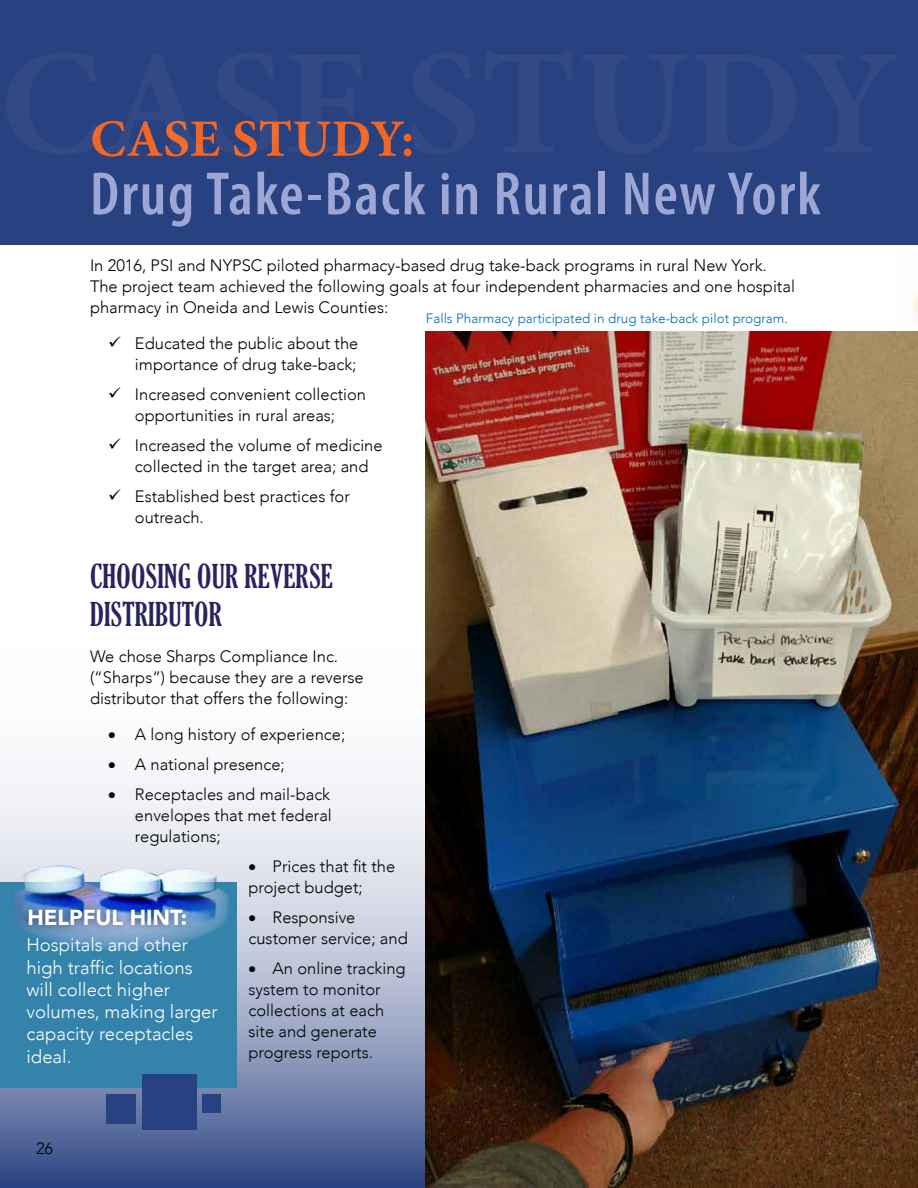
<style>
.page{position:relative;width:918px;height:1188px;background:#fff}
.page>*{position:absolute;margin:0;border:0;box-sizing:border-box;transform-origin:0 0}
.t1{font:600 condensed 61.5px "Myriad Pro";letter-spacing:.03em;color:#9da6d4}
.t2{font:700 52.5px "Minion Pro";color:#f26522}
.t3{font:extra-condensed 31.5px/37.8px "Gloucester";letter-spacing:.01em;color:#27235e}
.t4{font:900 21.6px "Avenir";color:#fff}
.t5{font:300 18.6px/22.4px "Avenir";color:#fff}
.t6{font:300 16.5px/21px "Avenir";color:#000}
.t7{font:300 13.5px "Avenir";color:#0071ae}
</style>
<div class="page">
<svg style="left:0;top:331px;width:426px;height:857px"></svg>
<div style="left:0;top:0;width:918px;height:245px;background:#284181"></div>
<div style="left:0;top:882px;width:237px;height:206px;background:#3483aa"></div>
<img style="left:4px;top:865px;width:227px;height:71px">
<div style="left:142px;top:1074px;width:54px;height:56px;background:#284181"></div>
<div style="left:203px;top:1094px;width:18px;height:19px;background:#284181"></div>
<div style="left:107px;top:1094px;width:29px;height:30px;background:#284181"></div>
<img style="left:13px;top:892px;width:190px;height:59px">
<img style="left:426px;top:331px;width:492px;height:857px">
<svg style="left:121px;top:349px;width:16px;height:1px"></svg>
<svg style="left:121px;top:400px;width:16px;height:1px"></svg>
<svg style="left:121px;top:451px;width:16px;height:1px"></svg>
<svg style="left:121px;top:502px;width:16px;height:1px"></svg>
<h2 class="t2" style="left:90px;top:102px;width:325px">CASE STUDY:</h2>
<h1 class="t1" style="left:90px;top:156px;width:732px">Drug Take-Back in Rural New York</h1>
<p class="t6" style="left:90px;top:255px;width:706px">In 2016, PSI and NYPSC piloted pharmacy-based drug take-back programs in rural New York.<br>The project team achieved the following goals at four independent pharmacies and one hospital pharmacy in Oneida and Lewis Counties:</p>
<p class="t6" style="left:108px;top:333px;width:252px;text-align:right">✓ Educated the public about the importance of drug take-back;</p>
<p class="t6" style="left:108px;top:384px;width:260px;text-align:center">✓ Increased convenient collection opportunities in rural areas;</p>
<p class="t6" style="left:135px;top:435px;width:249px;text-indent:-27px">✓ Increased the volume of medicine collected in the target area; and</p>
<p class="t6" style="left:135px;top:486px;width:216px;text-indent:-27px">✓ Established best practices for outreach.</p>
<p class="t7" style="left:426px;top:310px;width:364px">Falls Pharmacy participated in drug take-back pilot program.</p>
<h3 class="t3" style="left:90px;top:558px;width:244px">CHOOSING OUR REVERSE<br>DISTRIBUTOR</h3>
<p class="t6" style="left:90px;top:646px;width:275px">We chose Sharps Compliance Inc. (“Sharps”) because they are a reverse distributor that offers the following:</p>
<p class="t6" style="left:108px;top:724px;width:239px">• A long history of experience;</p>
<p class="t6" style="left:108px;top:754px;width:178px">• A national presence;</p>
<p class="t6" style="left:135px;top:784px;width:198px;text-align:justify;text-indent:-27px">• Receptacles and mail-back envelopes that met federal regulations;</p>
<p class="t6" style="left:249px;top:856px;width:148px">• Prices that fit the project budget;</p>
<p class="t6" style="left:249px;top:907px;width:161px">• Responsive customer service; and</p>
<p class="t6" style="left:249px;top:958px;width:159px">• An online tracking system to monitor collections at each site and generate progress reports.</p>
<h3 class="t4" style="left:27px;top:899px;width:161px">HELPFUL HINT:</h3>
<p class="t5" style="left:27px;top:934px;width:193px">Hospitals and other high traffic locations will collect higher volumes, making larger capacity receptacles ideal.</p>
<p class="t6" style="left:36px;top:1138px;width:19px">26</p>
</div>
